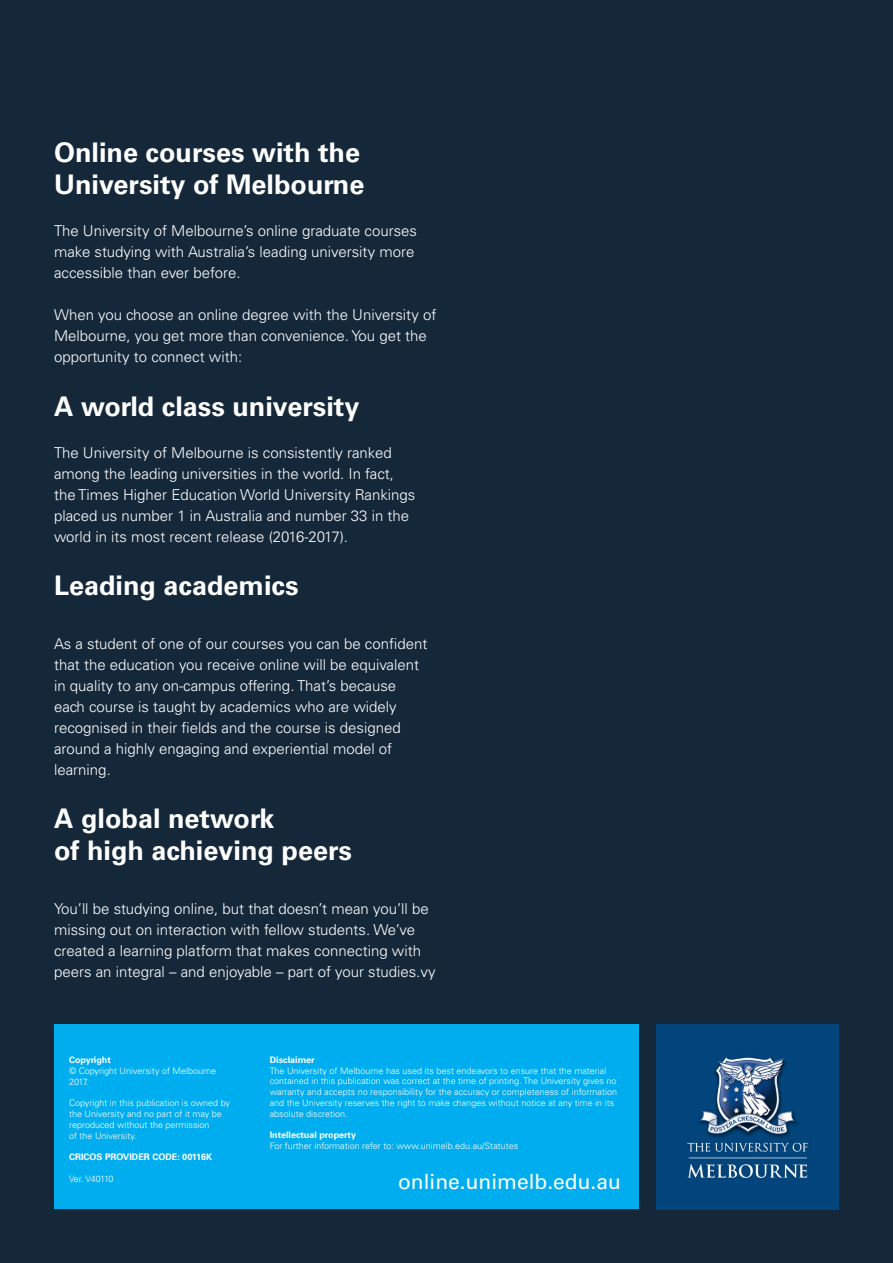
<style>
.page{position:relative;width:893px;height:1263px;background:#15283a}
.page>*{position:absolute;margin:0;border:0;box-sizing:border-box;transform-origin:0 0}
.t1{font:700 27px/32.4px "Univers";color:#fff}
.t2{font:21px "Univers";color:#fff}
.t3{font:300 15px/21px "Univers";color:#fff}
.t4{font:300 9px/10.8px "Univers";color:#fff}
.t5{font:700 9px "Univers";color:#fff}
.t6{font:300 9px "Univers";letter-spacing:-.075em;color:#fff}
</style>
<div class="page">
<img style="left:656px;top:1024px;width:183px;height:185px">
<div style="left:54px;top:1024px;width:584px;height:185px;background:#00aeef"></div>
<h1 class="t1" style="left:54px;top:136px;width:312px">Online courses with the<br>University of Melbourne</h1>
<p class="t3" style="left:54px;top:221px;width:365px">The University of Melbourne’s online graduate courses make studying with Australia’s leading university more accessible than ever before.</p>
<p class="t3" style="left:54px;top:305px;width:384px">When you choose an online degree with the University of<br>Melbourne, you get more than convenience. You get the opportunity to connect with:</p>
<h1 class="t1" style="left:54px;top:390px;width:307px">A world class university</h1>
<p class="t3" style="left:54px;top:442px;width:363px">The University of Melbourne is consistently ranked among the leading universities in the world. In fact, the Times Higher Education World University Rankings placed us number 1 in Australia and number 33 in the world in its most recent release (2016-2017).</p>
<h1 class="t1" style="left:54px;top:570px;width:246px">Leading academics</h1>
<p class="t3" style="left:54px;top:633px;width:375px">As a student of one of our courses you can be confident that the education you receive online will be equivalent in quality to any on-campus offering. That’s because each course is taught by academics who are widely recognised in their fields and the course is designed around a highly engaging and experiential model of learning.</p>
<h1 class="t1" style="left:54px;top:802px;width:300px">A global network<br>of high achieving peers</h1>
<p class="t3" style="left:54px;top:898px;width:383px">You’ll be studying online, but that doesn’t mean you’ll be missing out on interaction with fellow students. We’ve created a learning platform that makes connecting with peers an integral – and enjoyable – part of your studies.vy</p>
<p class="t5" style="left:69px;top:1055px;width:43px">Copyright</p>
<p class="t4" style="left:69px;top:1065px;width:149px">© Copyright University of Melbourne<br>2017.</p>
<p class="t4" style="left:69px;top:1098px;width:163px">Copyright in this publication is owned by the University and no part of it may be reproduced without the permission<br>of the University.</p>
<p class="t5" style="left:69px;top:1152px;width:145px">CRICOS PROVIDER CODE: 00116K</p>
<p class="t6" style="left:69px;top:1173px;width:46px">Ver. V40110</p>
<p class="t5" style="left:270px;top:1054px;width:47px">Disclaimer</p>
<p class="t4" style="left:270px;top:1065px;width:349px">The University of Melbourne has used its best endeavors to ensure that the material contained in this publication was correct at the time of printing. The University gives no warranty and accepts no responsibility for the accuracy or completeness of information and the University reserves the right to make changes without notice at any time in its absolute discretion.</p>
<p class="t5" style="left:270px;top:1130px;width:88px">Intellectual property</p>
<p class="t4" style="left:270px;top:1141px;width:250px">For further information refer to: www.unimelb.edu.au/Statutes</p>
<h2 class="t2" style="left:398px;top:1169px;width:224px">online.unimelb.edu.au</h2>
</div>
